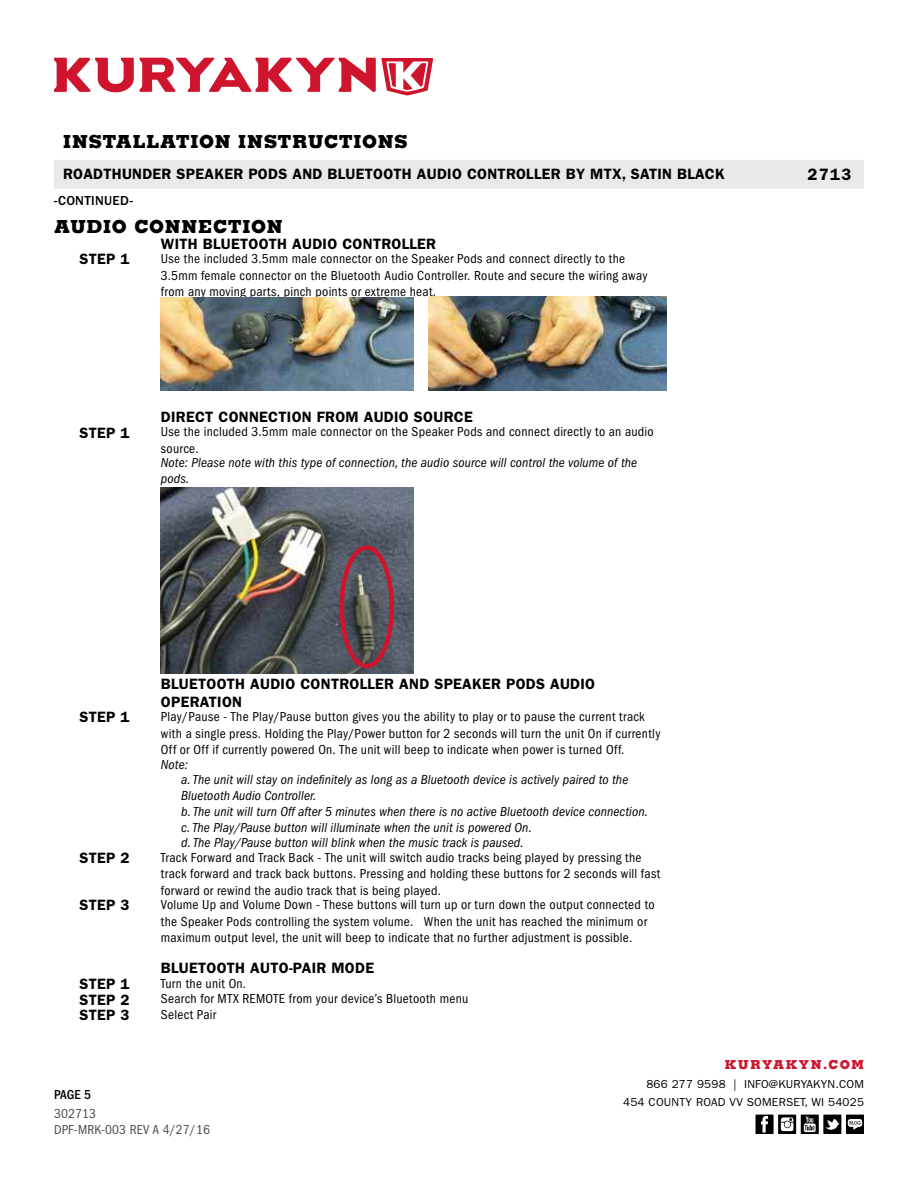
<style>
.page{position:relative;width:918px;height:1188px;background:#fff}
.page>*{position:absolute;margin:0;border:0;box-sizing:border-box;transform-origin:0 0}
.t1{font:800 18px "Memphis";letter-spacing:.035em;color:#000}
.t2{font:600 16.5px "Franklin Gothic";color:#000}
.t3{font:600 15px/18px "Franklin Gothic";letter-spacing:.02em;color:#000}
.t4{font:condensed 13.5px/16.5px "Franklin Gothic";letter-spacing:.02em;color:#000}
.t5{font:italic condensed 13.5px/15.8px "Franklin Gothic";letter-spacing:.01em;color:#000}
.t6{font:condensed 13.5px/15.8px "Franklin Gothic";letter-spacing:.01em;color:#4d4d4f}
.t7{font:500 13.5px "Franklin Gothic";letter-spacing:.025em;color:#000}
.t8{font:500 condensed 13.5px "Franklin Gothic";color:#000}
.t9{font:800 12.3px "Memphis";letter-spacing:.12em;color:#ce152d}
.t10{font:11.7px/18px "Franklin Gothic";letter-spacing:.02em;color:#000;text-align:right}
</style>
<div class="page">
<svg style="left:54px;top:58px;width:379px;height:38px"></svg>
<div style="left:54px;top:160px;width:810px;height:29px;background:#e9e9ea"></div>
<div style="left:846px;top:1115px;width:18px;height:19px;background:#000"></div>
<svg style="left:848px;top:1119px;width:14px;height:11px"></svg>
<svg style="left:778px;top:1115px;width:18px;height:19px"></svg>
<svg style="left:781px;top:1117px;width:12px;height:14px"></svg>
<div style="left:756px;top:1115px;width:18px;height:19px;background:#000"></div>
<svg style="left:761px;top:1116px;width:7px;height:17px"></svg>
<svg style="left:801px;top:1115px;width:18px;height:19px"></svg>
<svg style="left:804px;top:1117px;width:12px;height:15px"></svg>
<div style="left:823px;top:1115px;width:18px;height:19px;background:#000"></div>
<svg style="left:825px;top:1119px;width:15px;height:11px"></svg>
<img style="left:161px;top:298px;width:253px;height:93px">
<img style="left:429px;top:296px;width:237px;height:95px">
<img style="left:161px;top:488px;width:253px;height:185px">
<div style="left:339px;top:545px;width:55px;height:123px;border:4px solid #ce152d;border-radius:50%"></div>
<h1 class="t1" style="left:63px;top:130px;width:346px">INSTALLATION INSTRUCTIONS</h1>
<p class="t3" style="left:63px;top:165px;width:663px">ROADTHUNDER SPEAKER PODS AND BLUETOOTH AUDIO CONTROLLER BY MTX, SATIN BLACK</p>
<p class="t2" style="left:807px;top:165px;width:46px">2713</p>
<p class="t7" style="left:54px;top:193px;width:81px">-CONTINUED-</p>
<h1 class="t1" style="left:54px;top:215px;width:230px">AUDIO CONNECTION</h1>
<p class="t3" style="left:161px;top:235px;width:277px">WITH BLUETOOTH AUDIO CONTROLLER</p>
<p class="t3" style="left:79px;top:250px;width:52px">STEP 1</p>
<p class="t4" style="left:161px;top:251px;width:488px">Use the included 3.5mm male connector on the Speaker Pods and connect directly to the<br>3.5mm female connector on the Bluetooth Audio Controller. Route and secure the wiring away from any moving parts, pinch points or extreme heat.</p>
<p class="t3" style="left:161px;top:408px;width:313px">DIRECT CONNECTION FROM AUDIO SOURCE</p>
<p class="t3" style="left:79px;top:423px;width:52px">STEP 1</p>
<p class="t4" style="left:161px;top:424px;width:494px">Use the included 3.5mm male connector on the Speaker Pods and connect directly to an audio source.</p>
<p class="t5" style="left:161px;top:455px;width:478px">Note: Please note with this type of connection, the audio source will control the volume of the pods.</p>
<p class="t3" style="left:161px;top:675px;width:436px">BLUETOOTH AUDIO CONTROLLER AND SPEAKER PODS AUDIO<br>OPERATION</p>
<p class="t3" style="left:79px;top:708px;width:52px">STEP 1</p>
<p class="t4" style="left:161px;top:709px;width:501px">Play/Pause - The Play/Pause button gives you the ability to play or to pause the current track with a single press. Holding the Play/Power button for 2 seconds will turn the unit On if currently<br>Off or Off if currently powered On. The unit will beep to indicate when power is turned Off.</p>
<p class="t5" style="left:181px;top:756px;width:468px;text-indent:-20px">Note:<br>a. The unit will stay on indefinitely as long as a Bluetooth device is actively paired to the Bluetooth Audio Controller.<br>b. The unit will turn Off after 5 minutes when there is no active Bluetooth device connection. c. The Play/Pause button will illuminate when the unit is powered On.<br>d. The Play/Pause button will blink when the music track is paused.</p>
<p class="t3" style="left:79px;top:849px;width:52px">STEP 2</p>
<p class="t4" style="left:161px;top:849px;width:501px">Track Forward and Track Back - The unit will switch audio tracks being played by pressing the track forward and track back buttons. Pressing and holding these buttons for 2 seconds will fast forward or rewind the audio track that is being played.</p>
<p class="t3" style="left:79px;top:896px;width:52px">STEP 3</p>
<p class="t4" style="left:161px;top:897px;width:495px">Volume Up and Volume Down - These buttons will turn up or turn down the output connected to the Speaker Pods controlling the system volume. When the unit has reached the minimum or maximum output level, the unit will beep to indicate that no further adjustment is possible.</p>
<p class="t3" style="left:161px;top:959px;width:215px">BLUETOOTH AUTO-PAIR MODE</p>
<p class="t3" style="left:79px;top:975px;width:52px">STEP 1</p>
<p class="t4" style="left:161px;top:975px;width:87px">Turn the unit On.</p>
<p class="t3" style="left:79px;top:990px;width:52px">STEP 2</p>
<p class="t4" style="left:161px;top:991px;width:309px">Search for MTX REMOTE from your device’s Bluetooth menu</p>
<p class="t3" style="left:79px;top:1006px;width:52px">STEP 3</p>
<p class="t4" style="left:161px;top:1006px;width:57px">Select Pair</p>
<p class="t9" style="left:725px;top:1057px;width:141px">KURYAKYN.COM</p>
<p class="t8" style="left:54px;top:1087px;width:39px">PAGE 5</p>
<p class="t6" style="left:54px;top:1106px;width:157px">302713<br>DPF-MRK-003 REV A 4/27/16</p>
<p class="t10" style="left:623px;top:1076px;width:242px">866 277 9598 | INFO@KURYAKYN.COM<br>454 COUNTY ROAD VV SOMERSET, WI 54025</p>
</div>
